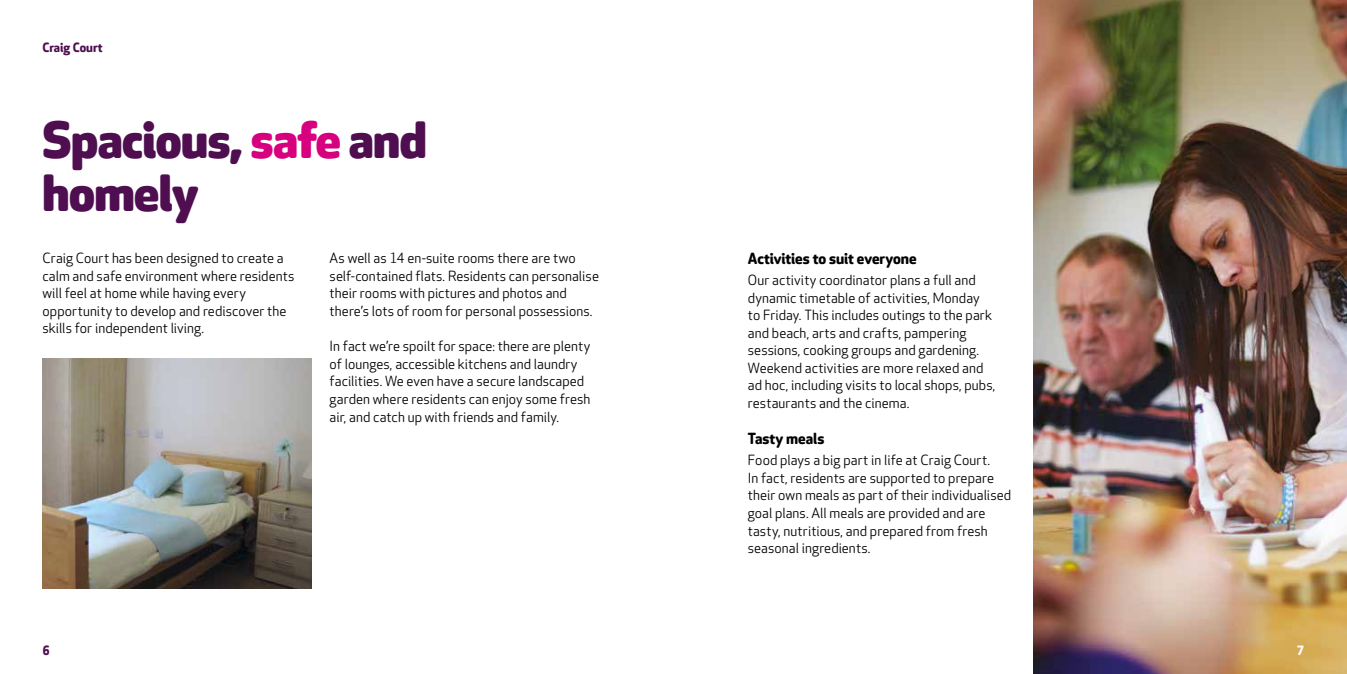
<style>
.page{position:relative;width:1347px;height:674px;background:#fff}
.page>*{position:absolute;margin:0;border:0;box-sizing:border-box;transform-origin:0 0}
.t1{font:800 48.75px/52.5px "Apex Rounded";letter-spacing:-.01em;color:#4e0e50}
.t2{font:700 15px "Apex Rounded";letter-spacing:-.005em;color:#000}
.t3{font:13.75px/17.5px "Apex Rounded";letter-spacing:.005em;color:#000}
.t4{font:700 12.5px "Apex Rounded";color:#4e0e50}
.t5{font:700 12.5px "Apex Rounded";color:#fff}
.s1{color:#d7007e}
</style>
<div class="page">
<img style="left:1033px;top:0;width:313px;height:673px">
<img style="left:43px;top:358px;width:269px;height:230px">
<p class="t4" style="left:43px;top:40px;width:62px">Craig Court</p>
<h1 class="t1" style="left:43px;top:116px;width:386px">Spacious, <span class="s1">safe</span> and homely</h1>
<p class="t3" style="left:43px;top:250px;width:253px">Craig Court has been designed to create a calm and safe environment where residents will feel at home while having every opportunity to develop and rediscover the skills for independent living.</p>
<p class="t3" style="left:330px;top:250px;width:271px">As well as 14 en-suite rooms there are two self-contained flats. Residents can personalise their rooms with pictures and photos and there’s lots of room for personal possessions.</p>
<p class="t3" style="left:330px;top:337px;width:262px">In fact we’re spoilt for space: there are plenty of lounges, accessible kitchens and laundry facilities. We even have a secure landscaped garden where residents can enjoy some fresh</p>
<p class="t3" style="left:330px;top:409px;width:231px">air, and catch up with friends and family.</p>
<p class="t2" style="left:748px;top:250px;width:170px">Activities to suit everyone</p>
<p class="t3" style="left:748px;top:272px;width:249px">Our activity coordinator plans a full and dynamic timetable of activities, Monday to Friday. This includes outings to the park and beach, arts and crafts, pampering sessions, cooking groups and gardening.<br>Weekend activities are more relaxed and ad hoc, including visits to local shops, pubs, restaurants and the cinema.</p>
<p class="t2" style="left:748px;top:430px;width:78px">Tasty meals</p>
<p class="t3" style="left:748px;top:452px;width:265px">Food plays a big part in life at Craig Court.<br>In fact, residents are supported to prepare their own meals as part of their individualised goal plans. All meals are provided and are tasty, nutritious, and prepared from fresh seasonal ingredients.</p>
<p class="t4" style="left:43px;top:642px;width:9px">6</p>
<p class="t5" style="left:1296px;top:642px;width:9px">7</p>
</div>
